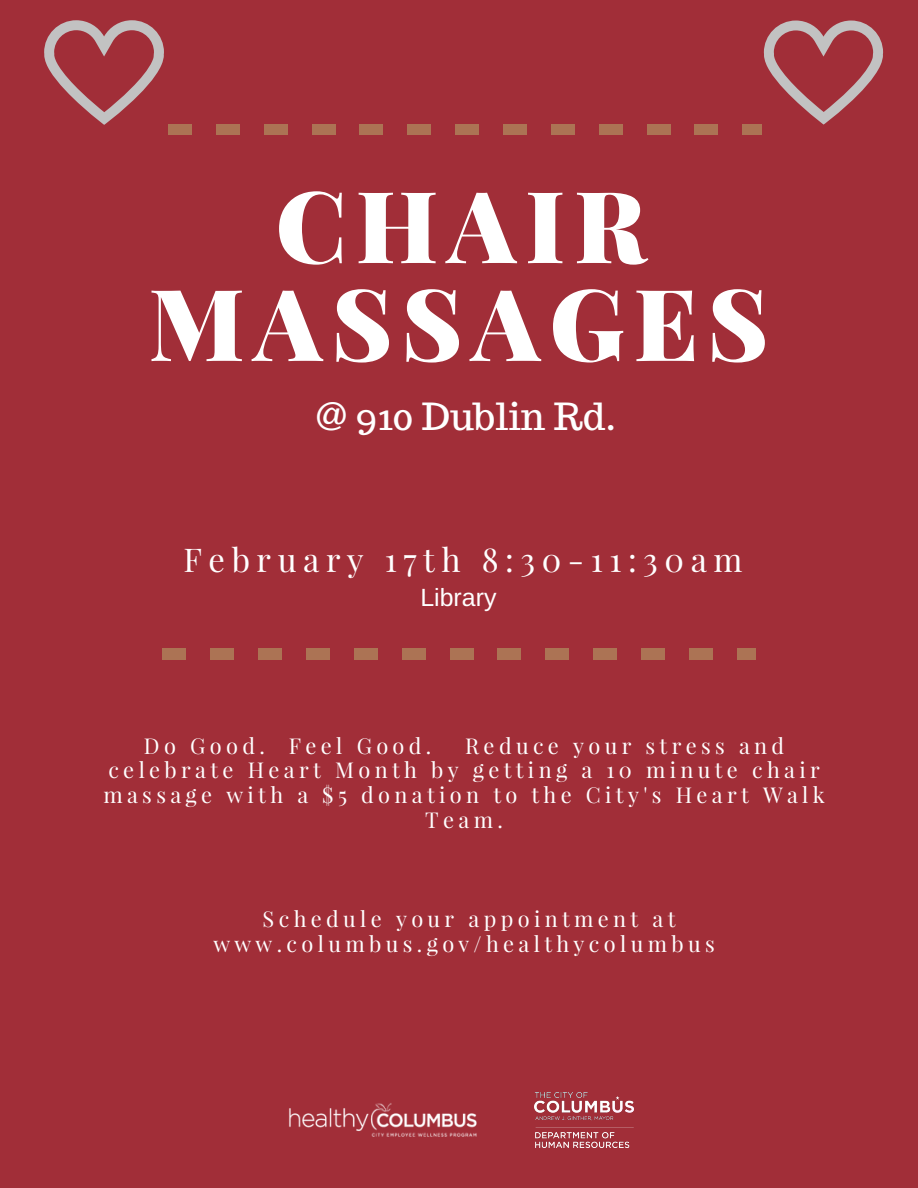
<style>
.page{position:relative;width:918px;height:1188px;background:#a12e38}
.page>*{position:absolute;margin:0;border:0;box-sizing:border-box;transform-origin:0 0}
.t1{font:900 99.6px/97.8px "Playfair Display";letter-spacing:.09em;color:#fff;text-align:center}
.t2{font:37.35px "Trocchi";color:#fff}
.t3{font:32.7px "Playfair Display";letter-spacing:.2em;color:#fff}
.t4{font:24.9px "Arimo";color:#fff}
.t5{font:21.75px/24.8px "Playfair Display";letter-spacing:.2em;color:#fff;text-align:center}
</style>
<div class="page">
<div style="left:264px;top:124px;width:24px;height:11px;background:#ac7354"></div>
<div style="left:312px;top:124px;width:24px;height:11px;background:#ac7354"></div>
<div style="left:359px;top:124px;width:24px;height:11px;background:#ac7354"></div>
<div style="left:216px;top:124px;width:24px;height:11px;background:#ac7354"></div>
<div style="left:168px;top:124px;width:24px;height:11px;background:#ac7354"></div>
<div style="left:455px;top:124px;width:24px;height:11px;background:#ac7354"></div>
<div style="left:599px;top:124px;width:24px;height:11px;background:#ac7354"></div>
<div style="left:647px;top:124px;width:24px;height:11px;background:#ac7354"></div>
<div style="left:694px;top:124px;width:24px;height:11px;background:#ac7354"></div>
<div style="left:503px;top:124px;width:24px;height:11px;background:#ac7354"></div>
<div style="left:742px;top:124px;width:19px;height:11px;background:#ac7354"></div>
<div style="left:551px;top:124px;width:24px;height:11px;background:#ac7354"></div>
<div style="left:407px;top:124px;width:24px;height:11px;background:#ac7354"></div>
<div style="left:258px;top:648px;width:24px;height:11px;background:#ac7354"></div>
<div style="left:306px;top:648px;width:24px;height:11px;background:#ac7354"></div>
<div style="left:354px;top:648px;width:24px;height:11px;background:#ac7354"></div>
<div style="left:210px;top:648px;width:24px;height:11px;background:#ac7354"></div>
<div style="left:162px;top:648px;width:24px;height:11px;background:#ac7354"></div>
<div style="left:450px;top:648px;width:23px;height:11px;background:#ac7354"></div>
<div style="left:593px;top:648px;width:24px;height:11px;background:#ac7354"></div>
<div style="left:641px;top:648px;width:24px;height:11px;background:#ac7354"></div>
<div style="left:689px;top:648px;width:24px;height:11px;background:#ac7354"></div>
<div style="left:497px;top:648px;width:24px;height:11px;background:#ac7354"></div>
<div style="left:737px;top:648px;width:19px;height:11px;background:#ac7354"></div>
<div style="left:545px;top:648px;width:24px;height:11px;background:#ac7354"></div>
<div style="left:402px;top:648px;width:24px;height:11px;background:#ac7354"></div>
<img style="left:289px;top:1103px;width:188px;height:33px">
<svg style="left:44px;top:20px;width:120px;height:105px"></svg>
<svg style="left:764px;top:21px;width:119px;height:104px"></svg>
<img style="left:534px;top:1092px;width:99px;height:56px">
<h1 class="t1" style="left:149px;top:173px;width:621px">CHAIR<br>MASSAGES</h1>
<h2 class="t2" style="left:317px;top:392px;width:301px">@ 910 Dublin Rd.</h2>
<h3 class="t3" style="left:184px;top:536px;width:561px">February 17th 8:30-11:30am</h3>
<p class="t4" style="left:420px;top:584px;width:78px">Library</p>
<p class="t5" style="left:144px;top:732px;width:289px">Do Good. Feel Good.</p>
<p class="t5" style="left:465px;top:732px;width:321px">Reduce your stress and</p>
<p class="t5" style="left:108px;top:757px;width:713px">celebrate Heart Month by getting a 10 minute chair</p>
<p class="t5" style="left:103px;top:782px;width:723px">massage with a $5 donation to the City's Heart Walk</p>
<p class="t5" style="left:425px;top:806px;width:79px">Team.</p>
<p class="t5" style="left:213px;top:905px;width:503px">Schedule your appointment at www.columbus.gov/healthycolumbus</p>
</div>
